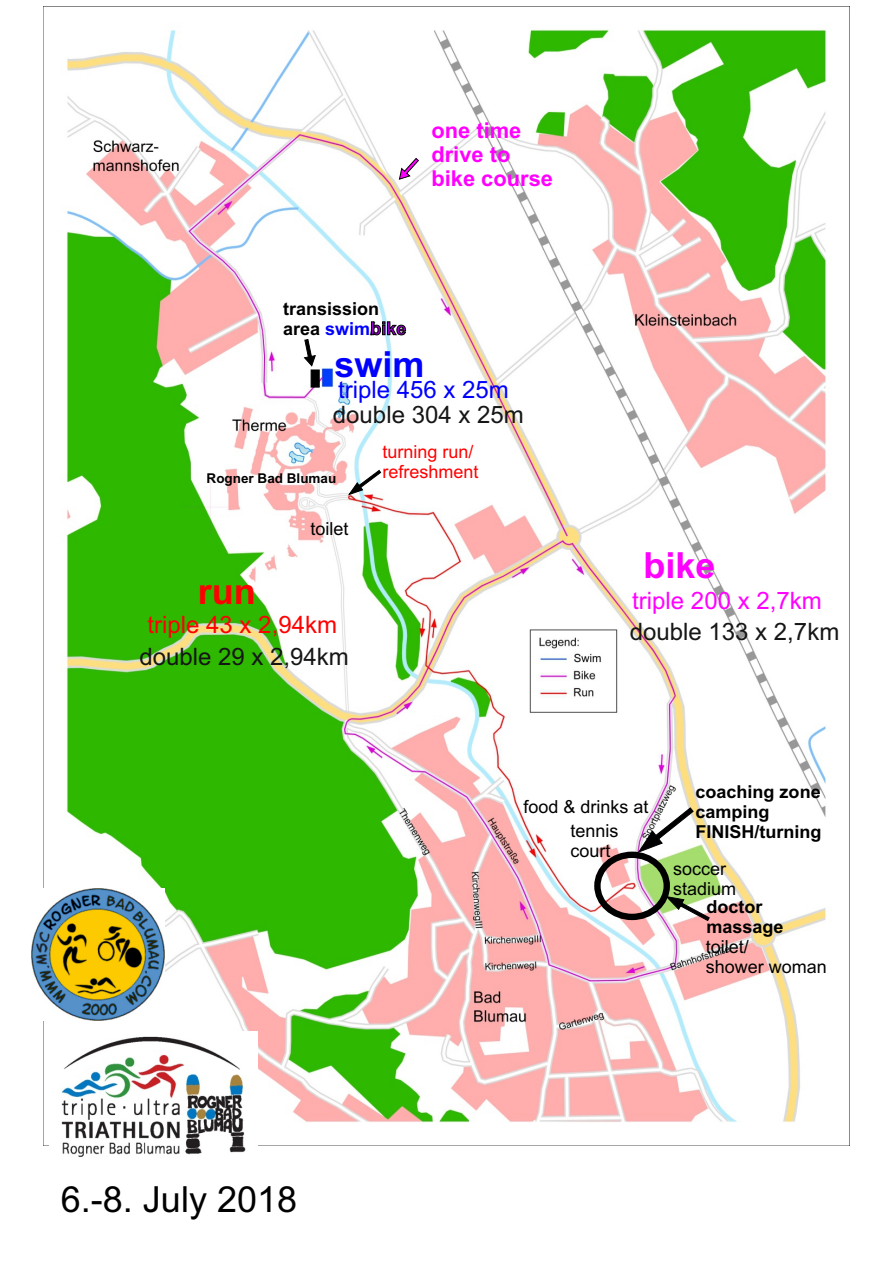
<style>
.page{position:relative;width:893px;height:1262px;background:#fff}
.page>*{position:absolute;margin:0;border:0;box-sizing:border-box;transform-origin:0 0}
.t1{font:36px "Arial";color:#000}
.t2{font:700 36px "Arial";color:#00f}
.t3{font:700 36px "Arial";color:#f0f}
.t4{font:700 36px "Arial";color:#f00}
.t5{font:24px "Arial";color:#151616}
.t6{font:24px "Arial";color:#f00}
.t7{font:24px "Arial";color:#f0f}
.t8{font:24px "Arial";color:#00f}
.t9{font:700 21.9px/24.5px "Arial";color:#f0f}
.t10{font:18px/20.1px "Arial";color:#000}
.t11{font:700 18px/20.1px "Arial";color:#000}
.t12{font:18px/20.1px "Arial";color:#f00}
.t13{font:700 17.85px/20px "Arial";color:#000}
.t14{font:700 13.5px "Arial";color:#000}
.s1{color:#00f}
.s2{color:#90c}
</style>
<div class="page">
<img style="left:43px;top:7px;width:784px;height:1138px">
<img style="left:50px;top:1031px;width:207px;height:126px">
<img style="left:31px;top:888px;width:134px;height:132px">
<div style="left:594px;top:851px;width:76px;height:69px;border:6px solid #000;border-radius:50%"></div>
<svg style="left:347px;top:469px;width:35px;height:27px"></svg>
<svg style="left:664px;top:895px;width:46px;height:26px"></svg>
<svg style="left:303px;top:338px;width:17px;height:50px"></svg>
<svg style="left:636px;top:806px;width:58px;height:47px"></svg>
<svg style="left:398px;top:157px;width:21px;height:23px"></svg>
<p class="t9" style="left:431px;top:120px;width:123px">one time drive to bike course</p>
<p class="t11" style="left:283px;top:300px;width:125px">transission area <span class="s1">swim</span><span class="s2">bike</span></p>
<p class="t11" style="left:370px;top:320px;width:7px">/</p>
<h1 class="t2" style="left:334px;top:350px;width:92px">swim</h1>
<h2 class="t8" style="left:338px;top:381px;width:172px">triple 456 x 25m</h2>
<h2 class="t5" style="left:333px;top:406px;width:192px">double 304 x 25m</h2>
<p class="t14" style="left:206px;top:473px;width:131px">Rogner Bad Blumau</p>
<p class="t10" style="left:310px;top:520px;width:40px">toilet</p>
<h1 class="t4" style="left:198px;top:578px;width:59px">run</h1>
<h2 class="t6" style="left:147px;top:615px;width:191px">triple 43 x 2,94km</h2>
<h2 class="t5" style="left:139px;top:647px;width:211px">double 29 x 2,94km</h2>
<p class="t12" style="left:382px;top:443px;width:98px">turning run/ refreshment</p>
<h1 class="t3" style="left:643px;top:552px;width:74px">bike</h1>
<h2 class="t7" style="left:632px;top:591px;width:191px">triple 200 x 2,7km</h2>
<h2 class="t5" style="left:629px;top:622px;width:211px">double 133 x 2,7km</h2>
<p class="t10" style="left:523px;top:798px;width:127px">food &amp; drinks at</p>
<p class="t10" style="left:570px;top:822px;width:50px">tennis court</p>
<p class="t13" style="left:695px;top:783px;width:128px">coaching zone camping<br>FINISH/turning</p>
<p class="t10" style="left:673px;top:860px;width:65px">soccer stadium</p>
<p class="t11" style="left:706px;top:898px;width:79px">doctor massage</p>
<p class="t10" style="left:705px;top:938px;width:123px">toilet/<br>shower woman</p>
<h1 class="t1" style="left:61px;top:1186px;width:238px">6.-8. July 2018</h1>
</div>
